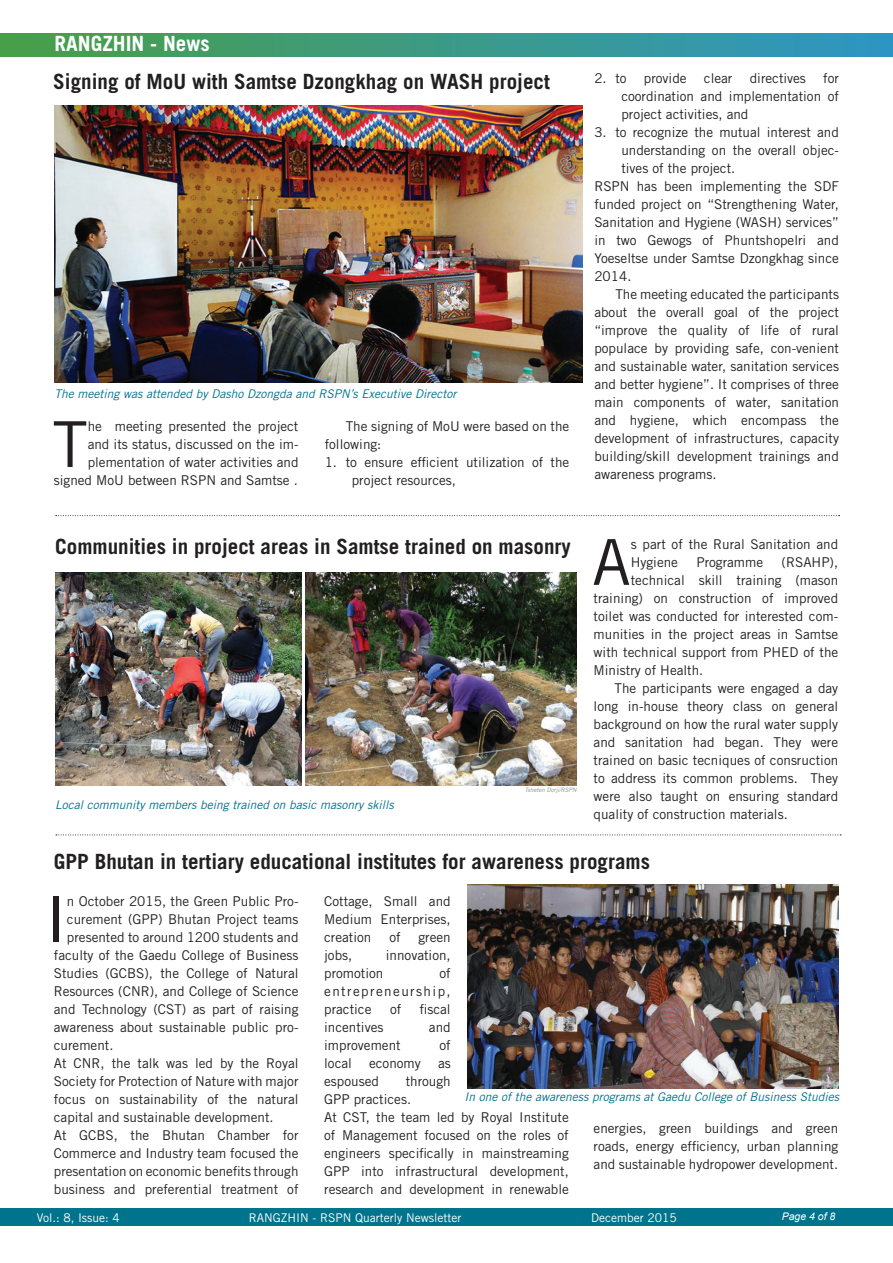
<style>
.page{position:relative;width:893px;height:1263px;background:#fff}
.page>*{position:absolute;margin:0;border:0;box-sizing:border-box;transform-origin:0 0}
.t1{font:63.3px "Trade Gothic LT Std";color:#231f20}
.t2{font:700 21px "Trade Gothic LT Std";color:#231f20}
.t3{font:700 21px "Trade Gothic LT Std";color:#fff}
.t4{font:13.5px/18px "Trade Gothic LT Std";color:#231f20}
.t5{font:italic 12px "Trade Gothic LT Std";color:#00738d}
.t6{font:12px "Trade Gothic LT Std";color:#fff}
.t7{font:italic 10.5px "Arial";color:#fff}
.t8{font:italic 6px "Trade Gothic LT Std";color:#8a8c8f}
</style>
<div class="page">
<div style="left:0;top:33px;width:893px;height:23px;background:linear-gradient(to right,#499f47,#2f95c4)"></div>
<div style="left:0;top:1208px;width:893px;height:18px;background:#00738d"></div>
<svg style="left:56px;top:515px;width:784px;height:1px"></svg>
<svg style="left:56px;top:834px;width:785px;height:1px"></svg>
<img style="left:55px;top:105px;width:527px;height:278px">
<img style="left:56px;top:573px;width:246px;height:212px">
<img style="left:305px;top:573px;width:271px;height:212px">
<img style="left:468px;top:885px;width:370px;height:203px">
<h2 class="t3" style="left:54px;top:30px;width:157px">RANGZHIN - News</h2>
<h2 class="t2" style="left:53px;top:68px;width:498px">Signing of MoU with Samtse Dzongkhag on WASH project</h2>
<p class="t5" style="left:54px;top:387px;width:403px">The meeting was attended by Dasho Dzongda and RSPN’s Executive Director</p>
<p class="t4" style="left:54px;top:417px;width:246px;text-align:right">he meeting presented the project<br>and its status, discussed on the im&shy;plementation of water activities and signed MoU between RSPN and Samtse .</p>
<h1 class="t1" style="left:52px;top:406px;width:37px">T</h1>
<p class="t4" style="left:325px;top:417px;width:246px;text-indent:21px">The signing of MoU were based on the following:</p>
<p class="t4" style="left:352px;top:453px;width:219px;text-indent:-27px">1. to ensure efficient utilization of the project resources,</p>
<p class="t4" style="left:621px;top:69px;width:219px;text-align:justify;text-indent:202px">for coordination and implementation of project activities, and</p>
<p class="t4" style="left:594px;top:123px;width:246px">3. to recognize the mutual interest and</p>
<p class="t4" style="left:621px;top:141px;width:219px">understanding on the overall objec-</p>
<p class="t4" style="left:621px;top:159px;width:115px">tives of the project.</p>
<p class="t4" style="left:594px;top:177px;width:246px">RSPN has been implementing the SDF</p>
<p class="t4" style="left:594px;top:195px;width:246px">funded project on “Strengthening Water,</p>
<p class="t4" style="left:594px;top:213px;width:246px">Sanitation and Hygiene (WASH) services”</p>
<p class="t4" style="left:594px;top:231px;width:246px">in two Gewogs of Phuntshopelri and</p>
<p class="t4" style="left:594px;top:249px;width:246px">Yoeseltse under Samtse Dzongkhag since</p>
<p class="t4" style="left:594px;top:267px;width:39px">2014.</p>
<p class="t4" style="left:615px;top:285px;width:225px">The meeting educated the participants</p>
<p class="t4" style="left:594px;top:303px;width:246px">about the overall goal of the project</p>
<p class="t4" style="left:594px;top:321px;width:246px">“improve the quality of life of rural</p>
<p class="t4" style="left:594px;top:339px;width:246px">populace by providing safe, con-venient</p>
<p class="t4" style="left:594px;top:357px;width:246px">and sustainable water, sanitation services</p>
<p class="t4" style="left:594px;top:375px;width:246px">and better hygiene”. It comprises of three</p>
<p class="t4" style="left:594px;top:393px;width:246px">main components of water, sanitation</p>
<p class="t4" style="left:594px;top:411px;width:246px">and hygiene, which encompass the</p>
<p class="t4" style="left:594px;top:429px;width:246px">development of infrastructures, capacity</p>
<p class="t4" style="left:594px;top:447px;width:246px">building/skill development trainings and</p>
<p class="t4" style="left:594px;top:465px;width:124px">awareness programs.</p>
<p class="t4" style="left:594px;top:69px;width:34px">2. to</p>
<p class="t4" style="left:644px;top:69px;width:44px">provide</p>
<p class="t4" style="left:704px;top:69px;width:30px">clear</p>
<p class="t4" style="left:750px;top:69px;width:58px">directives</p>
<h2 class="t2" style="left:55px;top:534px;width:517px">Communities in project areas in Samtse trained on masonry</h2>
<p class="t5" style="left:55px;top:798px;width:340px">Local community members being trained on basic masonry skills</p>
<p class="t8" style="left:525px;top:786px;width:53px">Tsheten Dorji/RSPN</p>
<h1 class="t1" style="left:592px;top:524px;width:40px">A</h1>
<p class="t4" style="left:631px;top:535px;width:209px">s part of the Rural Sanitation and<br>Hygiene</p>
<p class="t4" style="left:696px;top:553px;width:68px">Programme</p>
<p class="t4" style="left:782px;top:553px;width:58px">(RSAHP),</p>
<p class="t4" style="left:631px;top:571px;width:209px">technical skill training (mason</p>
<p class="t4" style="left:594px;top:589px;width:246px">training) on construction of improved</p>
<p class="t4" style="left:594px;top:607px;width:246px">toilet was conducted for interested com-</p>
<p class="t4" style="left:594px;top:625px;width:246px">munities in the project areas in Samtse</p>
<p class="t4" style="left:594px;top:643px;width:246px">with technical support from PHED of the</p>
<p class="t4" style="left:594px;top:661px;width:111px">Ministry of Health.</p>
<p class="t4" style="left:615px;top:679px;width:225px">The participants were engaged a day</p>
<p class="t4" style="left:594px;top:697px;width:246px">long in-house theory class on general</p>
<p class="t4" style="left:594px;top:715px;width:246px">background on how the rural water supply</p>
<p class="t4" style="left:594px;top:733px;width:246px">and sanitation had began. They were</p>
<p class="t4" style="left:594px;top:751px;width:246px">trained on basic tecniques of consruction</p>
<p class="t4" style="left:594px;top:769px;width:246px">to address its common problems. They</p>
<p class="t4" style="left:594px;top:787px;width:246px">were also taught on ensuring standard</p>
<p class="t4" style="left:594px;top:805px;width:196px">quality of construction materials.</p>
<h2 class="t2" style="left:54px;top:848px;width:598px">GPP Bhutan in tertiary educational institutes for awareness programs</h2>
<h1 class="t1" style="left:46px;top:881px;width:23px">I</h1>
<p class="t4" style="left:67px;top:892px;width:233px">n October 2015, the Green Public Pro-</p>
<p class="t4" style="left:324px;top:892px;width:128px;text-align:justify">Cottage, Small and Medium Enterprises, creation</p>
<p class="t4" style="left:67px;top:910px;width:233px">curement (GPP) Bhutan Project teams</p>
<p class="t4" style="left:67px;top:928px;width:233px">presented to around 1200 students and</p>
<p class="t4" style="left:54px;top:946px;width:246px">faculty of the Gaedu College of Business</p>
<p class="t4" style="left:54px;top:964px;width:246px">Studies (GCBS), the College of Natural</p>
<p class="t4" style="left:54px;top:982px;width:246px">Resources (CNR), and College of Science</p>
<p class="t4" style="left:54px;top:1000px;width:246px">and Technology (CST) as part of raising</p>
<p class="t4" style="left:54px;top:1018px;width:246px">awareness about sustainable public pro-</p>
<p class="t4" style="left:54px;top:1036px;width:61px">curement.</p>
<p class="t4" style="left:54px;top:1054px;width:246px">At CNR, the talk was led by the Royal</p>
<p class="t4" style="left:54px;top:1072px;width:246px">Society for Protection of Nature with major</p>
<p class="t4" style="left:54px;top:1090px;width:246px">focus on sustainability of the natural</p>
<p class="t4" style="left:54px;top:1108px;width:221px">capital and sustainable development.</p>
<p class="t4" style="left:54px;top:1126px;width:246px">At GCBS, the Bhutan Chamber for</p>
<p class="t4" style="left:54px;top:1144px;width:246px">Commerce and Industry team focused the</p>
<p class="t4" style="left:54px;top:1162px;width:246px">presentation on economic benefits through</p>
<p class="t4" style="left:54px;top:1180px;width:246px">business and preferential treatment of</p>
<p class="t4" style="left:389px;top:928px;width:13px">of</p>
<p class="t4" style="left:418px;top:928px;width:34px">green</p>
<p class="t4" style="left:324px;top:946px;width:30px">jobs,</p>
<p class="t4" style="left:386px;top:946px;width:66px">innovation,</p>
<p class="t4" style="left:324px;top:964px;width:61px">promotion</p>
<p class="t4" style="left:324px;top:964px;width:128px;text-align:justify;text-indent:115px">of entrepreneurship, practice</p>
<p class="t4" style="left:390px;top:1000px;width:13px">of</p>
<p class="t4" style="left:420px;top:1000px;width:32px">fiscal</p>
<p class="t4" style="left:324px;top:1018px;width:61px">incentives</p>
<p class="t4" style="left:429px;top:1018px;width:23px">and</p>
<p class="t4" style="left:324px;top:1036px;width:78px">improvement</p>
<p class="t4" style="left:439px;top:1036px;width:13px">of</p>
<p class="t4" style="left:324px;top:1054px;width:29px">local</p>
<p class="t4" style="left:369px;top:1054px;width:53px">economy</p>
<p class="t4" style="left:438px;top:1054px;width:14px">as</p>
<p class="t4" style="left:324px;top:1072px;width:56px">espoused</p>
<p class="t4" style="left:324px;top:1072px;width:246px;text-indent:82px">through<br>GPP practices.<br>At CST, the team led by Royal Institute of Management focused on the roles of engineers specifically in mainstreaming<br>GPP into infrastructural development, research and development in renewable</p>
<p class="t5" style="left:464px;top:1090px;width:376px">In one of the awareness programs at Gaedu College of Business Studies</p>
<p class="t4" style="left:594px;top:1118px;width:246px;text-align:justify">energies, green buildings and green roads, energy efficiency, urban planning and sustainable hydropower development.</p>
<p class="t6" style="left:37px;top:1210px;width:85px">Vol.: 8, Issue: 4</p>
<p class="t6" style="left:249px;top:1210px;width:214px">RANGZHIN - RSPN Quarterly Newsletter</p>
<p class="t6" style="left:591px;top:1210px;width:87px">December 2015</p>
<p class="t7" style="left:782px;top:1209px;width:55px">Page 4 of 8</p>
</div>
